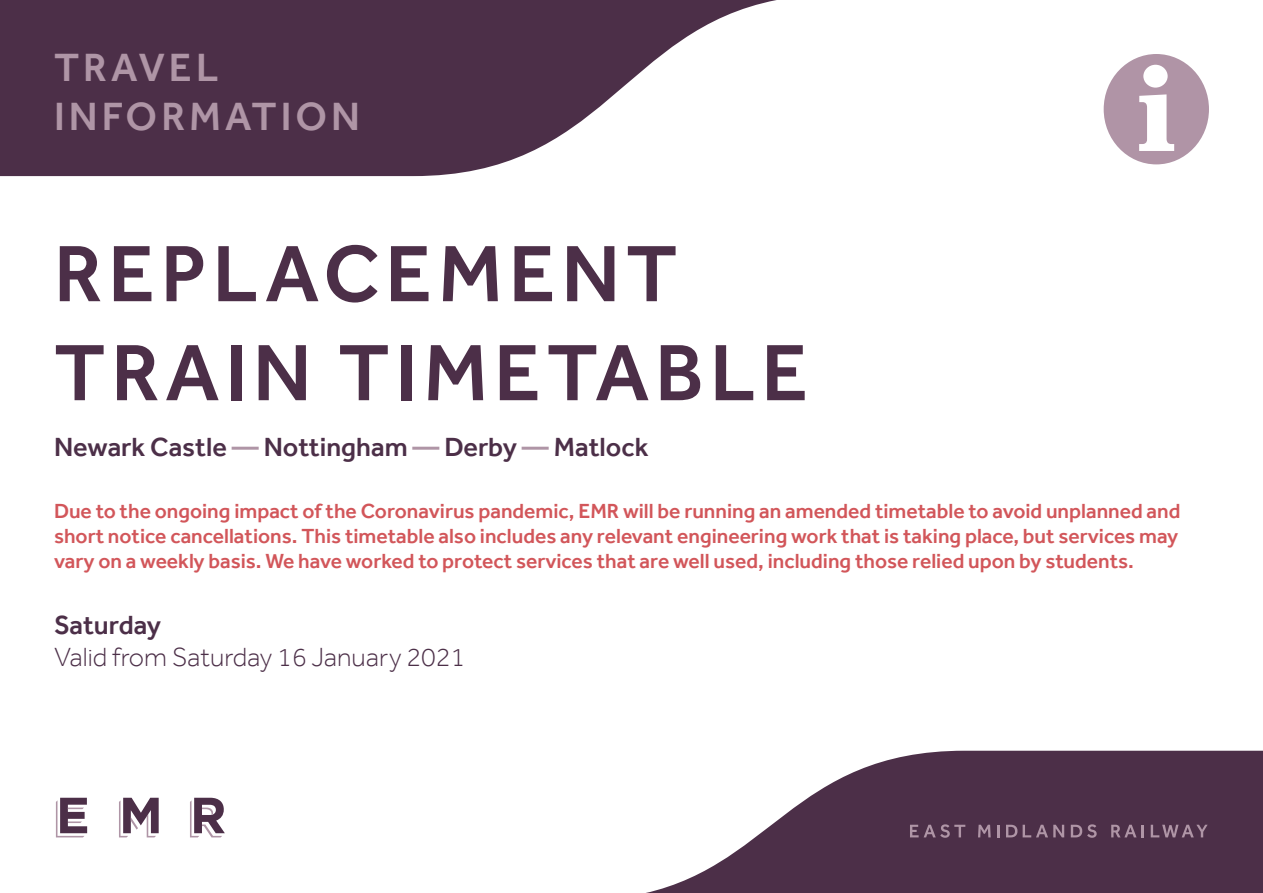
<style>
.page{position:relative;width:1263px;height:893px;background:#fff}
.page>*{position:absolute;margin:0;border:0;box-sizing:border-box;transform-origin:0 0}
.t1{font:500 82.5px/99px "Effra";letter-spacing:.07em;color:#4c2f48}
.t2{font:500 40.5px/48.6px "Effra";letter-spacing:.1em;color:#af95a6}
.t3{font:500 27px "Effra";color:#4c2f48}
.t4{font:300 27px "Effra";color:#4c2f48}
.t5{font:500 21px/25.2px "Effra";color:#d2565a;text-align:justify}
.s1{color:#af95a6}
</style>
<div class="page">
<svg style="left:0;top:0;width:777px;height:176px;fill:#4c2f48"></svg>
<svg style="left:646px;top:751px;width:617px;height:142px;fill:#4c2f48"></svg>
<svg style="left:910px;top:824px;width:55px;height:14px"></svg>
<svg style="left:978px;top:825px;width:13px;height:12px"></svg>
<svg style="left:997px;top:825px;width:2px;height:12px"></svg>
<svg style="left:1006px;top:825px;width:11px;height:12px"></svg>
<svg style="left:1023px;top:825px;width:41px;height:12px"></svg>
<svg style="left:1071px;top:824px;width:26px;height:14px"></svg>
<svg style="left:1111px;top:825px;width:32px;height:12px"></svg>
<svg style="left:1151px;top:825px;width:56px;height:12px"></svg>
<svg style="left:56px;top:798px;width:31px;height:39px"></svg>
<svg style="left:190px;top:798px;width:35px;height:39px"></svg>
<svg style="left:119px;top:798px;width:40px;height:39px"></svg>
<svg style="left:1104px;top:54px;width:105px;height:110px"></svg>
<h2 class="t2" style="left:54px;top:43px;width:308px">TRAVEL<br>INFORMATION</h2>
<h1 class="t1" style="left:54px;top:223px;width:756px">REPLACEMENT<br>TRAIN TIMETABLE</h1>
<p class="t3" style="left:54px;top:431px;width:596px">Newark Castle <span class="s1">—</span> Nottingham <span class="s1">—</span> Derby <span class="s1">—</span> Matlock</p>
<p class="t5" style="left:54px;top:498px;width:1128px">Due to the ongoing impact of the Coronavirus pandemic, EMR will be running an amended timetable to avoid unplanned and short notice cancellations. This timetable also includes any relevant engineering work that is taking place, but services may vary on a weekly basis. We have worked to protect services that are well used, including those relied upon by students.</p>
<p class="t3" style="left:54px;top:608px;width:109px">Saturday</p>
<p class="t4" style="left:54px;top:641px;width:413px">Valid from Saturday 16 January 2021</p>
</div>
